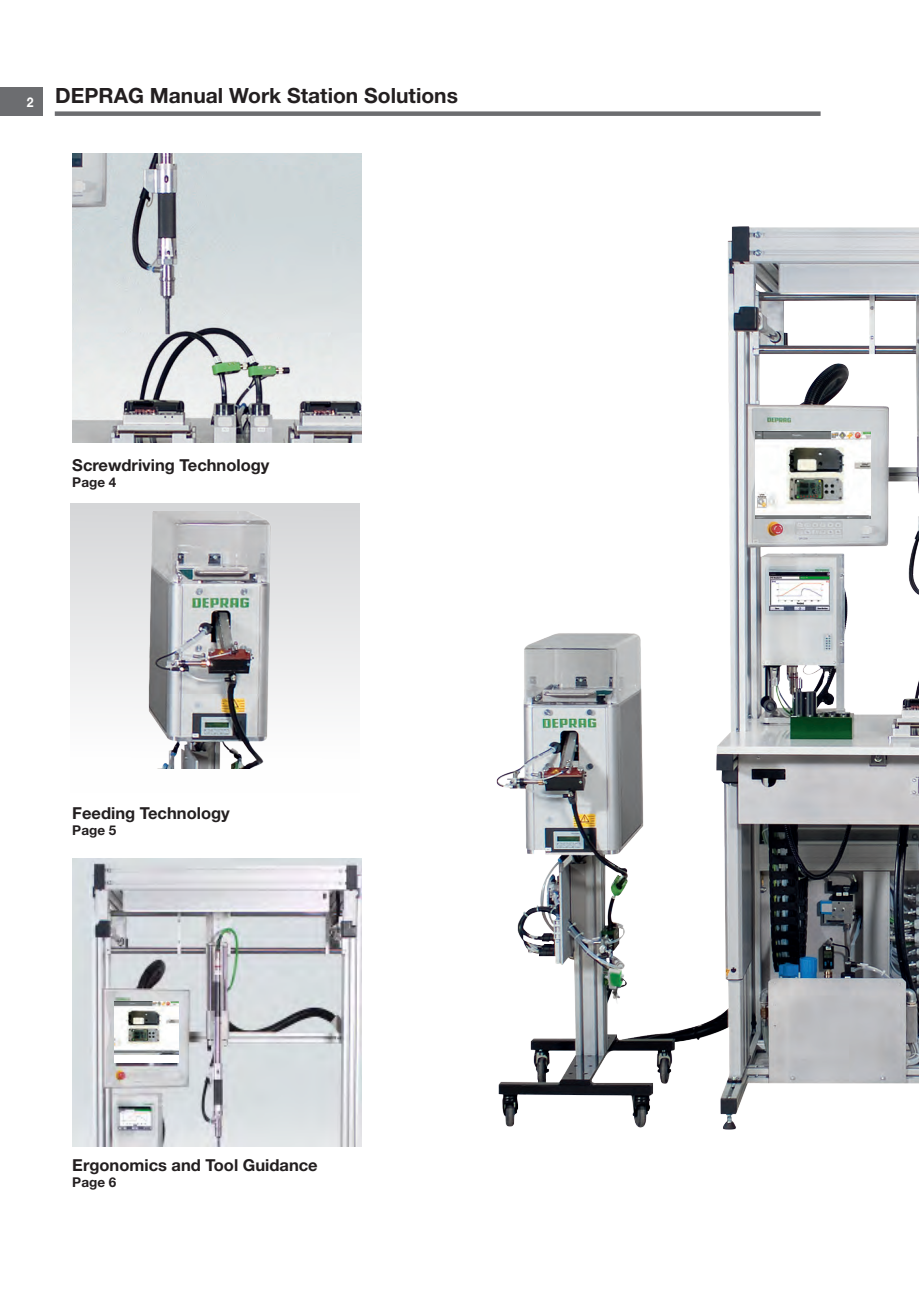
<style>
.page{position:relative;width:919px;height:1289px;background:#fff}
.page>*{position:absolute;margin:0;border:0;box-sizing:border-box;transform-origin:0 0}
.ÜS_12_Pkt_hf{font:700 21px "Helvetica Neue LT Std";color:#231f20}
.Quadrat_gelb{font:700 16.5px "Helvetica Neue LT Std";color:#231f20}
.Quadrat_gelb-2{font:700 13.5px "Helvetica Neue LT Std";color:#231f20}
.t1{font:700 13.5px "Helvetica Neue LT Std";color:#fff;scale:.9 1}
</style>
<div class="page">
<div style="left:0;top:87px;width:42px;height:29px;background:#6c6d70"></div>
<div style="left:55px;top:111px;width:765px;height:5px;background:#6c6d70"></div>
<img style="left:496px;top:226px;width:422px;height:904px">
<img style="left:72px;top:858px;width:289px;height:288px">
<img style="left:72px;top:153px;width:289px;height:289px">
<div style="left:115px;top:1001px;width:64px;height:61px;background:linear-gradient(to right,#fff,#fff)"></div>
<img style="left:115px;top:1001px;width:64px;height:53px">
<img style="left:588px;top:963px;width:37px;height:44px">
<img style="left:755px;top:432px;width:115px;height:86px">
<img style="left:769px;top:572px;width:60px;height:38px">
<div style="left:70px;top:503px;width:289px;height:289px;background:linear-gradient(to bottom,#d5d6d8,#fff)"></div>
<img style="left:118px;top:511px;width:192px;height:258px">
<p class="t1" style="left:27px;top:94px;width:9px">2</p>
<p class="ÜS_12_Pkt_hf" style="left:55px;top:83px;width:404px">DEPRAG Manual Work Station Solutions</p>
<p class="Quadrat_gelb" style="left:72px;top:455px;width:199px">Screwdriving Technology</p>
<p class="Quadrat_gelb-2" style="left:72px;top:474px;width:46px">Page 4</p>
<p class="Quadrat_gelb" style="left:72px;top:803px;width:159px">Feeding Technology</p>
<p class="Quadrat_gelb-2" style="left:72px;top:822px;width:46px">Page 5</p>
<p class="Quadrat_gelb" style="left:72px;top:1154px;width:247px">Ergonomics and Tool Guidance</p>
<p class="Quadrat_gelb-2" style="left:72px;top:1173px;width:46px">Page 6</p>
</div>
